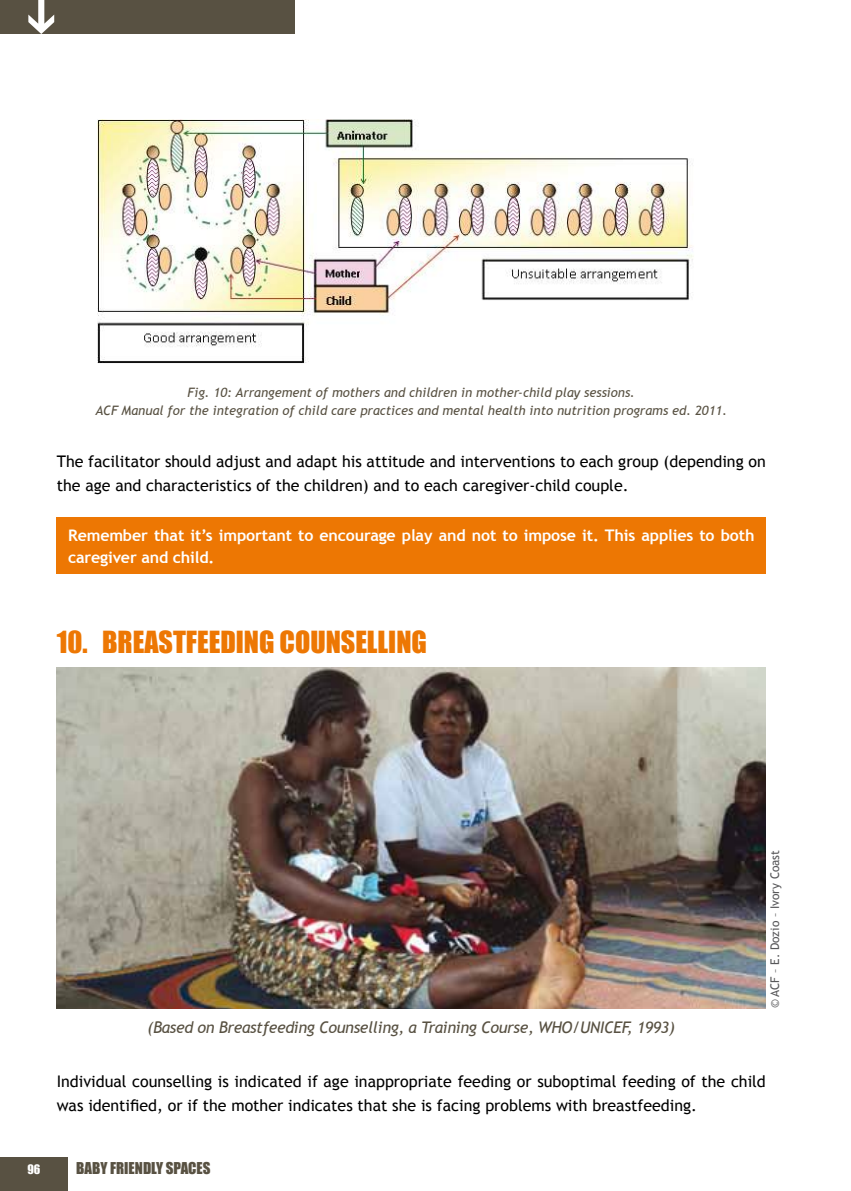
<style>
.page{position:relative;width:851px;height:1191px;background:#fff}
.page>*{position:absolute;margin:0;border:0;box-sizing:border-box;transform-origin:0 0}
.t1{font:28px "Impact";color:#ed7703}
.t2{font:16px/24px "Trebuchet MS";color:#000}
.t3{font:700 16px/22px "Trebuchet MS";letter-spacing:-.01em;color:#fff}
.t4{font:italic 16px "Trebuchet MS";letter-spacing:-.02em;color:#585142}
.t5{font:15px "Impact";color:#585142}
.t6{font:italic 13px/18px "Trebuchet MS";color:#585142;text-align:center}
.t7{font:12px "Trebuchet MS";color:#58585a}
.t8{font:12px "Impact";color:#fff}
</style>
<div class="page">
<div style="left:0;top:0;width:295px;height:34px;background:#585142"></div>
<div style="left:0;top:1157px;width:68px;height:34px;background:#585142"></div>
<svg style="left:28px;top:0;width:26px;height:34px"></svg>
<img style="left:98px;top:119px;width:596px;height:244px">
<div style="left:467px;top:312px;width:130px;height:52px;background:#fff"></div>
<div style="left:57px;top:517px;width:708px;height:57px;background:#ed7703"></div>
<img style="left:57px;top:667px;width:708px;height:341px">
<p class="t6" style="left:95px;top:383px;width:633px">Fig. 10: Arrangement of mothers and children in mother-child play sessions.<br>ACF Manual for the integration of child care practices and mental health into nutrition programs ed. 2011.</p>
<p class="t2" style="left:57px;top:450px;width:710px">The facilitator should adjust and adapt his attitude and interventions to each group (depending on the age and characteristics of the children) and to each caregiver-child couple.</p>
<p class="t3" style="left:68px;top:524px;width:687px">Remember that it’s important to encourage play and not to impose it. This applies to both caregiver and child.</p>
<h1 class="t1" style="left:57px;top:624px;width:75px">10. BREASTFEEDING</h1>
<h1 class="t1" style="left:279px;top:624px;width:15px">COUNSELLING</h1>
<p class="t7" style="left:767px;top:1008px;width:160px;rotate:-90deg">© ACF – E. Dozio – Ivory Coast</p>
<p class="t4" style="left:147px;top:1018px;width:528px">(Based on Breastfeeding Counselling, a Training Course, WHO/UNICEF, 1993)</p>
<p class="t2" style="left:57px;top:1069px;width:710px">Individual counselling is indicated if age inappropriate feeding or suboptimal feeding of the child was identified, or if the mother indicates that she is facing problems with breastfeeding.</p>
<p class="t8" style="left:27px;top:1161px;width:15px">96</p>
<p class="t5" style="left:76px;top:1158px;width:136px">BABY FRIENDLY SPACES</p>
</div>
